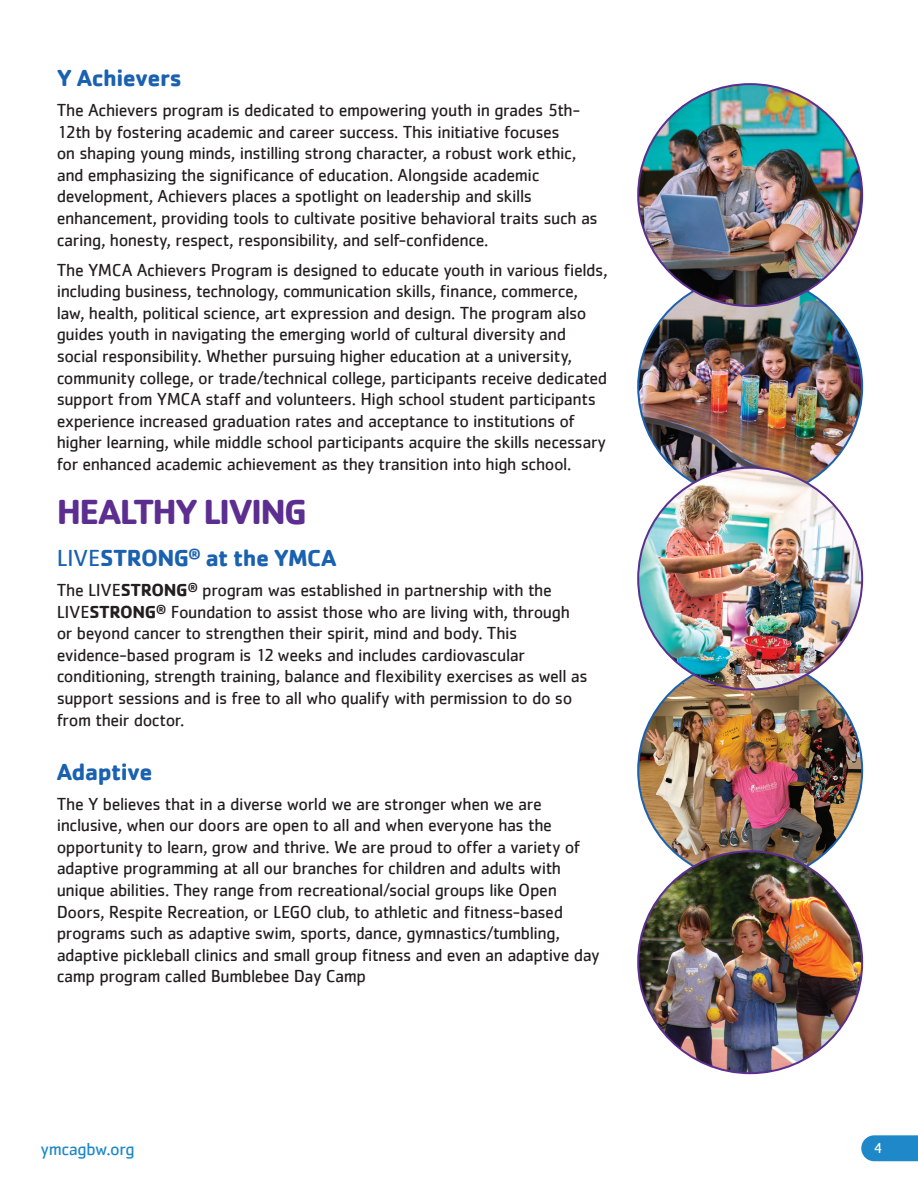
<style>
.page{position:relative;width:918px;height:1188px;background:#fff}
.page>*{position:absolute;margin:0;border:0;box-sizing:border-box;transform-origin:0 0}
.t1{font:700 36px "Cachet";letter-spacing:-.05em;color:#5c2e90}
.t2{font:700 24px "Cachet";letter-spacing:-.025em;color:#1a61af}
.t3{font:18px/21.6px "Cachet";letter-spacing:-.025em;color:#231f20}
.t4{font:18px "Cachet";letter-spacing:-.02em;color:#1e88c9}
.t5{font:15px "Cachet";color:#fff}
.s1{font-weight:400}
.s2{font-weight:700}
</style>
<div class="page">
<img style="left:638px;top:306px;width:224px;height:162px">
<img style="left:638px;top:690px;width:224px;height:161px">
<img style="left:638px;top:468px;width:224px;height:222px">
<img style="left:638px;top:84px;width:224px;height:222px">
<img style="left:638px;top:851px;width:224px;height:222px">
<svg style="left:861px;top:1135px;width:57px;height:26px"></svg>
<h2 class="t2" style="left:57px;top:62px;width:127px">Y Achievers</h2>
<p class="t3" style="left:57px;top:99px;width:543px">The Achievers program is dedicated to empowering youth in grades 5th-12th by fostering academic and career success. This initiative focuses<br>on shaping young minds, instilling strong character, a robust work ethic, and emphasizing the significance of education. Alongside academic development, Achievers places a spotlight on leadership and skills enhancement, providing tools to cultivate positive behavioral traits such as caring, honesty, respect, responsibility, and self-confidence.</p>
<p class="t3" style="left:57px;top:258px;width:552px">The YMCA Achievers Program is designed to educate youth in various fields, including business, technology, communication skills, finance, commerce, law, health, political science, art expression and design. The program also guides youth in navigating the emerging world of cultural diversity and social responsibility. Whether pursuing higher education at a university, community college, or trade/technical college, participants receive dedicated support from YMCA staff and volunteers. High school student participants experience increased graduation rates and acceptance to institutions of higher learning, while middle school participants acquire the skills necessary for enhanced academic achievement as they transition into high school.</p>
<h1 class="t1" style="left:57px;top:489px;width:252px">HEALTHY LIVING</h1>
<h2 class="t2" style="left:57px;top:542px;width:281px"><span class="s1">LIVE</span>STRONG<sup>®</sup> at the YMCA</h2>
<p class="t3" style="left:57px;top:579px;width:533px">The LIVE<span class="s2">STRONG</span><sup>®</sup> program was established in partnership with the LIVE<span class="s2">STRONG</span><sup>®</sup> Foundation to assist those who are living with, through or beyond cancer to strengthen their spirit, mind and body. This evidence-based program is 12 weeks and includes cardiovascular conditioning, strength training, balance and flexibility exercises as well as support sessions and is free to all who qualify with permission to do so from their doctor.</p>
<h2 class="t2" style="left:57px;top:756px;width:97px">Adaptive</h2>
<p class="t3" style="left:57px;top:792px;width:544px">The Y believes that in a diverse world we are stronger when we are inclusive, when our doors are open to all and when everyone has the opportunity to learn, grow and thrive. We are proud to offer a variety of adaptive programming at all our branches for children and adults with unique abilities. They range from recreational/social groups like Open Doors, Respite Recreation, or LEGO club, to athletic and fitness-based programs such as adaptive swim, sports, dance, gymnastics/tumbling, adaptive pickleball clinics and small group fitness and even an adaptive day camp program called Bumblebee Day Camp</p>
<p class="t4" style="left:40px;top:1138px;width:96px">ymcagbw.org</p>
<p class="t5" style="left:874px;top:1139px;width:10px">4</p>
</div>
